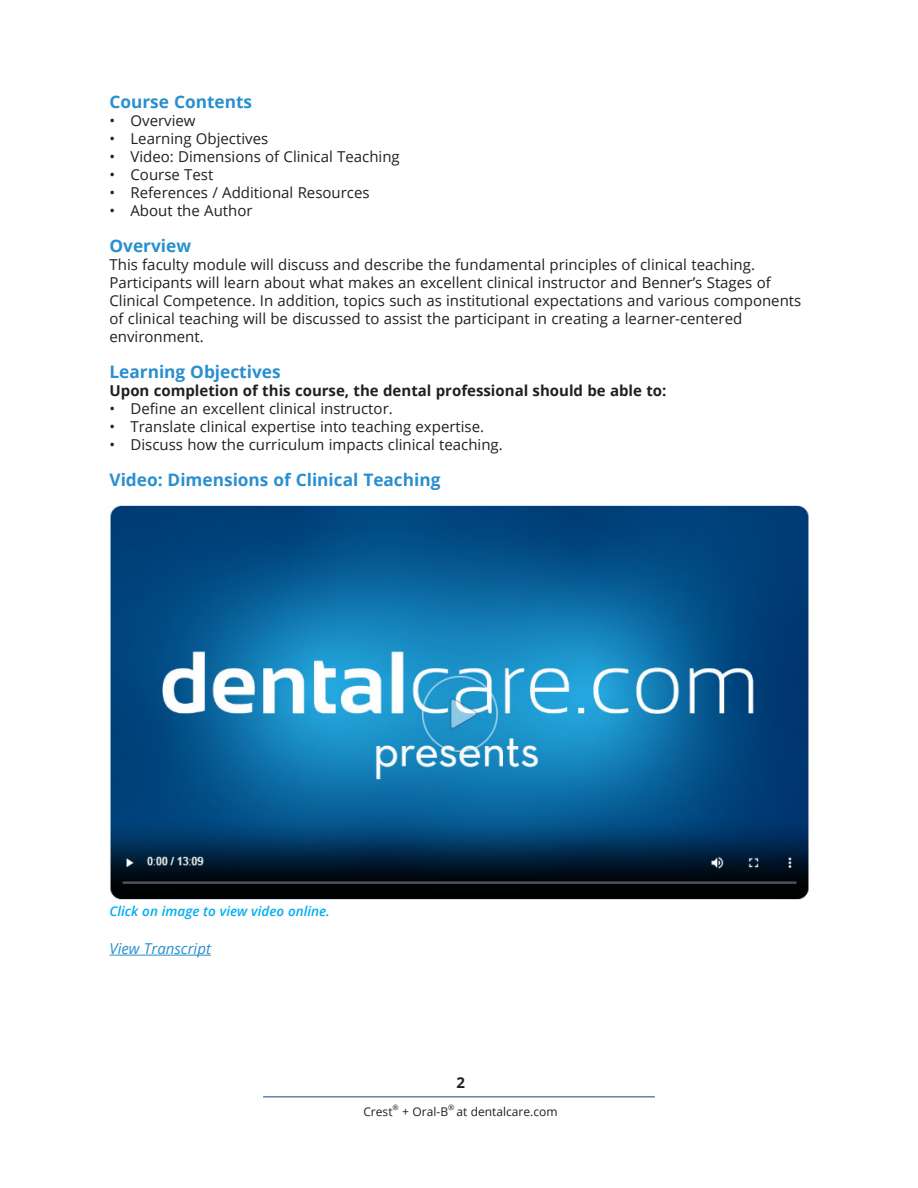
<style>
.page{position:relative;width:918px;height:1188px;background:#fff}
.page>*{position:absolute;margin:0;border:0;box-sizing:border-box;transform-origin:0 0}
.Main_Body{font:700 17.25px "Open Sans";color:#298fce}
.Section_Head{font:700 17.25px "Open Sans";color:#298fce}
.bullets{font:700 17.25px "Open Sans";color:#298fce}
.Main_Body-2{font:15px/18px "Open Sans";color:#231f20}
.bullets-2{font:15px "Open Sans";color:#231f20}
.Main_Body-3{font:700 15px "Open Sans";color:#231f20}
.Main_Body-4{font:italic 15px "Open Sans";color:#298fce}
.Figure{font:italic 600 13.5px "Open Sans";color:#00aeef}
.t1{font:12px "Open Sans";color:#231f20}
.t2{font:7.5px "Open Sans";color:#231f20}
</style>
<div class="page">
<hr style="left:263px;top:1096px;width:392px;height:1px;background:#164481">
<hr style="left:110px;top:955px;width:101px;height:1px;background:#298fce">
<img style="left:110px;top:506px;width:699px;height:393px">
<p class="bullets" style="left:110px;top:90px;width:144px">Course Contents</p>
<p class="bullets-2" style="left:110px;top:110px;width:88px">• Overview</p>
<p class="bullets-2" style="left:110px;top:128px;width:160px">• Learning Objectives</p>
<p class="bullets-2" style="left:110px;top:146px;width:292px">• Video: Dimensions of Clinical Teaching</p>
<p class="bullets-2" style="left:110px;top:164px;width:105px">• Course Test</p>
<p class="bullets-2" style="left:110px;top:182px;width:262px">• References / Additional Resources</p>
<p class="bullets-2" style="left:110px;top:200px;width:145px">• About the Author</p>
<p class="Main_Body" style="left:110px;top:234px;width:83px">Overview</p>
<p class="Main_Body-2" style="left:110px;top:255px;width:693px">This faculty module will discuss and describe the fundamental principles of clinical teaching.<br>Participants will learn about what makes an excellent clinical instructor and Benner’s Stages of Clinical Competence. In addition, topics such as institutional expectations and various components of clinical teaching will be discussed to assist the participant in creating a learner-centered environment.</p>
<p class="Section_Head" style="left:110px;top:360px;width:173px">Learning Objectives</p>
<p class="Main_Body-3" style="left:110px;top:380px;width:558px">Upon completion of this course, the dental professional should be able to:</p>
<p class="bullets-2" style="left:110px;top:398px;width:285px">• Define an excellent clinical instructor.</p>
<p class="bullets-2" style="left:110px;top:416px;width:376px">• Translate clinical expertise into teaching expertise.</p>
<p class="bullets-2" style="left:110px;top:434px;width:395px">• Discuss how the curriculum impacts clinical teaching.</p>
<p class="Main_Body" style="left:110px;top:468px;width:333px">Video: Dimensions of Clinical Teaching</p>
<p class="Figure" style="left:110px;top:902px;width:222px">Click on image to view video online.</p>
<p class="Main_Body-4" style="left:110px;top:938px;width:103px">View Transcript</p>
<p class="Main_Body-3" style="left:456px;top:1072px;width:10px">2</p>
<p class="t1" style="left:363px;top:1103px;width:31px">Crest</p>
<p class="t2" style="left:393px;top:1102px;width:8px">®</p>
<p class="t1" style="left:402px;top:1103px;width:47px">+ Oral-B</p>
<p class="t2" style="left:448px;top:1102px;width:8px">®</p>
<p class="t1" style="left:457px;top:1103px;width:103px">at dentalcare.com</p>
</div>
